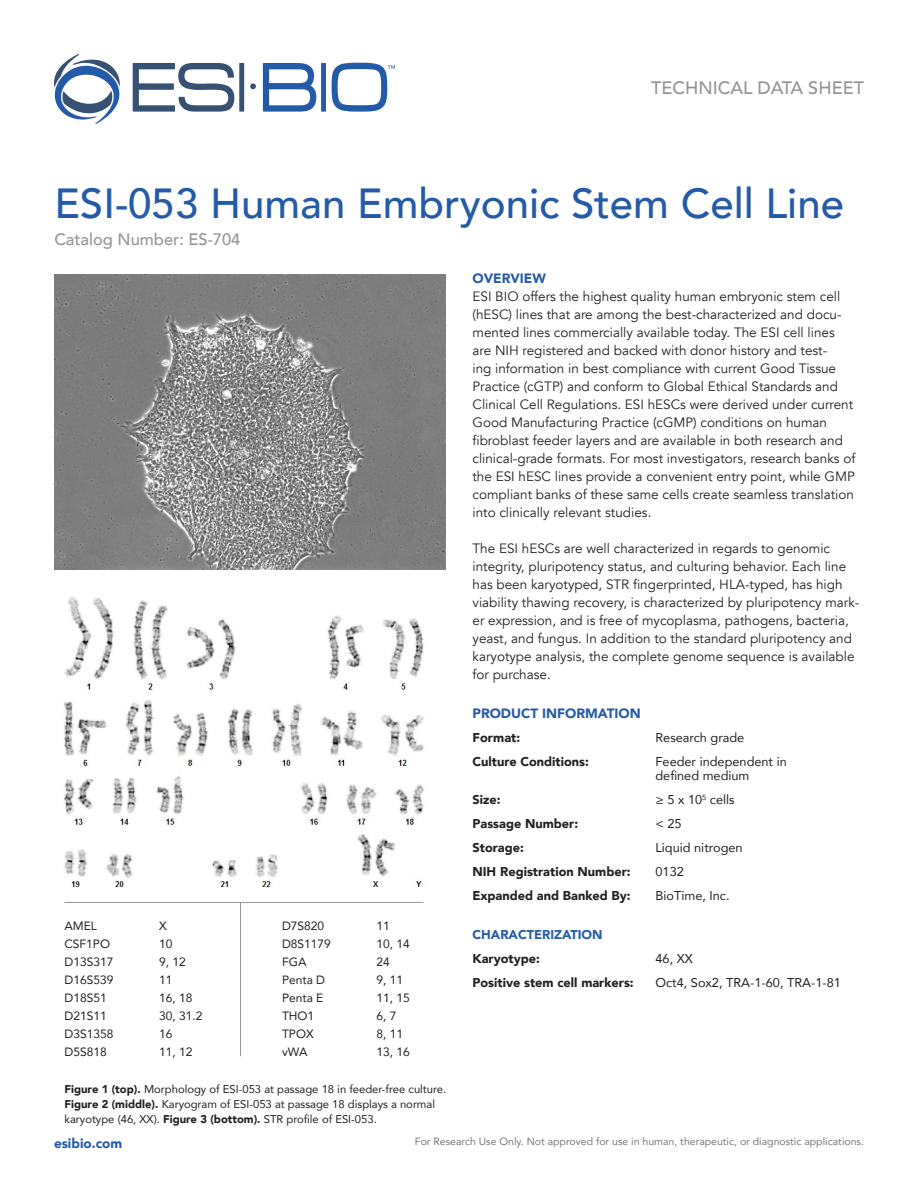
<style>
.page{position:relative;width:918px;height:1188px;background:#fff}
.page>*{position:absolute;margin:0;border:0;box-sizing:border-box;transform-origin:0 0}
.t1{font:500 42px "Avenir";color:#245ba8}
.t2{font:500 18px "Avenir";color:#939598}
.t3{font:500 16.5px "Avenir";color:#939598}
.t4{font:13.5px/18px "Avenir";color:#231f20}
.t5{font:900 13.5px "Avenir";color:#245ba8}
.t6{font:900 12.75px "Avenir";color:#231f20}
.t7{font:12.75px/13.5px "Avenir";color:#231f20}
.t8{font:900 12.75px "Avenir";color:#245ba8}
.t9{font:12px "Avenir";color:#231f20}
.t10{font:11.25px/15px "Avenir";color:#231f20}
.t11{font:10.5px "Avenir";color:#76787b}
.s1{font-weight:900}
</style>
<div class="page">
<svg style="left:133px;top:63px;width:101px;height:49px"></svg>
<div style="left:239px;top:63px;width:5px;height:49px;background:#365173"></div>
<svg style="left:263px;top:63px;width:53px;height:49px"></svg>
<div style="left:321px;top:63px;width:5px;height:49px;background:#245ba8"></div>
<svg style="left:250px;top:83px;width:6px;height:6px"></svg>
<svg style="left:54px;top:54px;width:66px;height:70px"></svg>
<svg style="left:332px;top:63px;width:63px;height:49px"></svg>
<img style="left:54px;top:274px;width:392px;height:295px">
<img style="left:64px;top:597px;width:360px;height:290px">
<hr style="left:240px;top:902px;width:1px;height:154px;background:#939598">
<hr style="left:64px;top:902px;width:359px;height:1px;background:#939598">
<h2 class="t2" style="left:651px;top:72px;width:214px">TECHNICAL DATA SHEET</h2>
<p class="t1" style="left:54px;top:167px;width:791px">ESI-053 Human Embryonic Stem Cell Line</p>
<p class="t3" style="left:54px;top:224px;width:188px">Catalog Number: ES-704</p>
<p class="t9" style="left:64px;top:916px;width:34px">AMEL</p>
<p class="t9" style="left:159px;top:916px;width:9px">X</p>
<p class="t9" style="left:64px;top:934px;width:47px">CSF1PO</p>
<p class="t9" style="left:159px;top:934px;width:15px">10</p>
<p class="t9" style="left:64px;top:952px;width:50px">D13S317</p>
<p class="t9" style="left:159px;top:952px;width:28px">9, 12</p>
<p class="t9" style="left:64px;top:970px;width:50px">D16S539</p>
<p class="t9" style="left:159px;top:970px;width:15px">11</p>
<p class="t9" style="left:64px;top:988px;width:44px">D18S51</p>
<p class="t9" style="left:159px;top:988px;width:35px">16, 18</p>
<p class="t9" style="left:64px;top:1006px;width:44px">D21S11</p>
<p class="t9" style="left:159px;top:1006px;width:45px">30, 31.2</p>
<p class="t9" style="left:64px;top:1024px;width:50px">D3S1358</p>
<p class="t9" style="left:159px;top:1024px;width:15px">16</p>
<p class="t9" style="left:64px;top:1042px;width:44px">D5S818</p>
<p class="t9" style="left:159px;top:1042px;width:35px">11, 12</p>
<p class="t9" style="left:282px;top:916px;width:44px">D7S820</p>
<p class="t9" style="left:376px;top:916px;width:15px">11</p>
<p class="t9" style="left:282px;top:934px;width:50px">D8S1179</p>
<p class="t9" style="left:376px;top:934px;width:35px">10, 14</p>
<p class="t9" style="left:282px;top:952px;width:26px">FGA</p>
<p class="t9" style="left:376px;top:952px;width:15px">24</p>
<p class="t9" style="left:282px;top:970px;width:45px">Penta D</p>
<p class="t9" style="left:376px;top:970px;width:28px">9, 11</p>
<p class="t9" style="left:282px;top:988px;width:43px">Penta E</p>
<p class="t9" style="left:376px;top:988px;width:35px">11, 15</p>
<p class="t9" style="left:282px;top:1006px;width:34px">THO1</p>
<p class="t9" style="left:376px;top:1006px;width:22px">6, 7</p>
<p class="t9" style="left:282px;top:1024px;width:33px">TPOX</p>
<p class="t9" style="left:376px;top:1024px;width:28px">8, 11</p>
<p class="t9" style="left:282px;top:1042px;width:27px">vWA</p>
<p class="t9" style="left:376px;top:1042px;width:35px">13, 16</p>
<p class="t10" style="left:64px;top:1082px;width:383px"><span class="s1">Figure 1 (top).</span> Morphology of ESI-053 at passage 18 in feeder-free culture.<br><span class="s1">Figure 2 (middle).</span> Karyogram of ESI-053 at passage 18 displays a normal karyotype (46, XX). <span class="s1">Figure 3 (bottom).</span> STR profile of ESI-053.</p>
<p class="t5" style="left:472px;top:267px;width:75px">OVERVIEW</p>
<p class="t4" style="left:472px;top:287px;width:384px">ESI BIO offers the highest quality human embryonic stem cell (hESC) lines that are among the best-characterized and docu&shy;mented lines commercially available today. The ESI cell lines are NIH registered and backed with donor history and test-<br>ing information in best compliance with current Good Tissue Practice (cGTP) and conform to Global Ethical Standards and Clinical Cell Regulations. ESI hESCs were derived under current Good Manufacturing Practice (cGMP) conditions on human fibroblast feeder layers and are available in both research and clinical-grade formats. For most investigators, research banks of the ESI hESC lines provide a convenient entry point, while GMP compliant banks of these same cells create seamless translation into clinically relevant studies.</p>
<p class="t4" style="left:472px;top:539px;width:388px">The ESI hESCs are well characterized in regards to genomic integrity, pluripotency status, and culturing behavior. Each line has been karyotyped, STR fingerprinted, HLA-typed, has high viability thawing recovery, is characterized by pluripotency mark&shy;er expression, and is free of mycoplasma, pathogens, bacteria, yeast, and fungus. In addition to the standard pluripotency and karyotype analysis, the complete genome sequence is available for purchase.</p>
<p class="t5" style="left:472px;top:702px;width:170px">PRODUCT INFORMATION</p>
<p class="t6" style="left:472px;top:727px;width:49px">Format:</p>
<p class="t7" style="left:655px;top:731px;width:90px">Research grade</p>
<p class="t6" style="left:472px;top:751px;width:118px">Culture Conditions:</p>
<p class="t7" style="left:656px;top:755px;width:133px">Feeder independent in defined medium</p>
<p class="t6" style="left:472px;top:788px;width:30px">Size:</p>
<p class="t7" style="left:656px;top:792px;width:81px">≥ 5 x 10<sup>5</sup> cells</p>
<p class="t6" style="left:472px;top:812px;width:107px">Passage Number:</p>
<p class="t7" style="left:656px;top:816px;width:28px">&lt; 25</p>
<p class="t6" style="left:472px;top:836px;width:53px">Storage:</p>
<p class="t7" style="left:656px;top:840px;width:89px">Liquid nitrogen</p>
<p class="t6" style="left:472px;top:860px;width:160px">NIH Registration Number:</p>
<p class="t7" style="left:656px;top:864px;width:30px">0132</p>
<p class="t6" style="left:472px;top:884px;width:160px">Expanded and Banked By:</p>
<p class="t7" style="left:656px;top:888px;width:76px">BioTime, Inc.</p>
<p class="t8" style="left:472px;top:923px;width:132px">CHARACTERIZATION</p>
<p class="t6" style="left:472px;top:947px;width:69px">Karyotype:</p>
<p class="t7" style="left:655px;top:951px;width:39px">46, XX</p>
<p class="t6" style="left:472px;top:971px;width:163px">Positive stem cell markers:</p>
<p class="t7" style="left:656px;top:975px;width:187px">Oct4, Sox2, TRA-1-60, TRA-1-81</p>
<p class="t5" style="left:54px;top:1131px;width:70px">esibio.com</p>
<p class="t11" style="left:415px;top:1132px;width:451px">For Research Use Only. Not approved for use in human, therapeutic, or diagnostic applications.</p>
</div>
